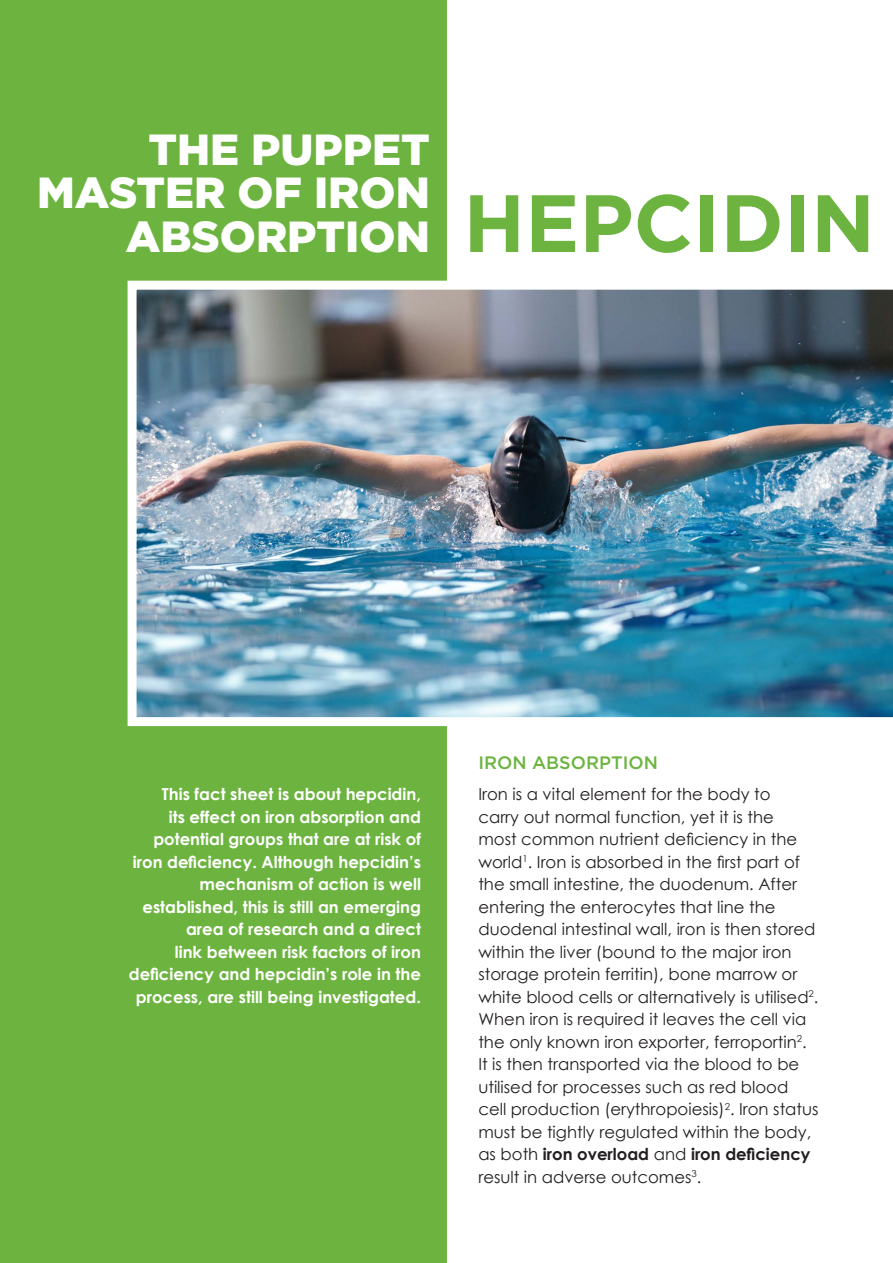
<style>
.page{position:relative;width:893px;height:1263px;background:#fff}
.page>*{position:absolute;margin:0;border:0;box-sizing:border-box;transform-origin:0 0}
.t1{font:700 81px "Gotham";color:#6cb43f}
.t2{font:900 43.5px/43.5px "Gotham";color:#fff;text-align:right}
.HEADING{font:500 18px "Gotham";color:#6cb43f}
.t3{font:16.5px/22.5px "Century Gothic";color:#231f20}
.t4{font:700 16.5px/22.5px "Century Gothic";color:#fff;text-align:right}
.s1{font-weight:700}
</style>
<div class="page">
<div style="left:0;top:0;width:446px;height:1263px;background:#6cb43f"></div>
<img style="left:128px;top:281px;width:765px;height:445px">
<p class="t2" style="left:37px;top:127px;width:394px">THE PUPPET<br>MASTER OF IRON<br>ABSORPTION</p>
<p class="t1" style="left:463px;top:170px;width:413px">HEPCIDIN</p>
<p class="t4" style="left:129px;top:782px;width:294px">This fact sheet is about hepcidin,<br>its effect on iron absorption and potential groups that are at risk of iron deficiency. Although hepcidin’s mechanism of action is well established, this is still an emerging area of research and a direct<br>link between risk factors of iron deficiency and hepcidin’s role in the process, are still being investigated.</p>
<p class="HEADING" style="left:478px;top:751px;width:181px">IRON ABSORPTION</p>
<p class="t3" style="left:478px;top:783px;width:342px">Iron is a vital element for the body to<br>carry out normal function, yet it is the<br>most common nutrient deficiency in the world<sup>1</sup>. Iron is absorbed in the first part of the small intestine, the duodenum. After entering the enterocytes that line the duodenal intestinal wall, iron is then stored within the liver (bound to the major iron storage protein ferritin), bone marrow or white blood cells or alternatively is utilised<sup>2</sup>.<br>When iron is required it leaves the cell via the only known iron exporter, ferroportin<sup>2</sup>.<br>It is then transported via the blood to be utilised for processes such as red blood cell production (erythropoiesis)<sup>2</sup>. Iron status must be tightly regulated within the body, as both <span class="s1">iron overload</span> and <span class="s1">iron deficiency </span>result in adverse outcomes<sup>3</sup>.</p>
</div>
